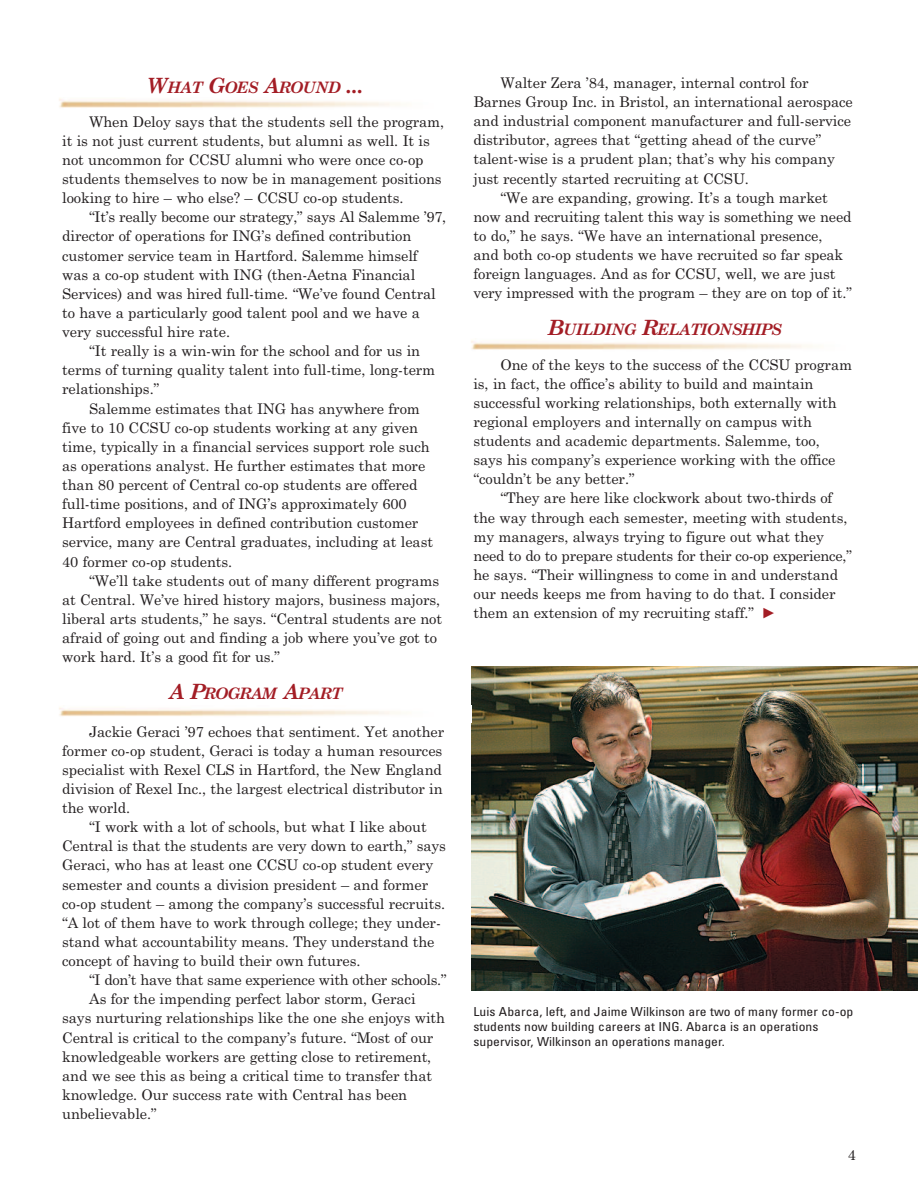
<style>
.page{position:relative;width:918px;height:1188px;background:#fff}
.page>*{position:absolute;margin:0;border:0;box-sizing:border-box;transform-origin:0 0}
.t1{font:italic 700 15.75px "Century Schoolbook";letter-spacing:-.045em;color:#a31d25}
.t2{font:italic 700 15.75px "Century Schoolbook";letter-spacing:-.07em;color:#a31d25}
.t3{font:14.7px/19px "Century Schoolbook";letter-spacing:-.005em;color:#231f20}
.t4{font:14.7px "PI Xymbols Precision";color:#a31d25}
.t5{font:condensed 12.3px/14.9px "Univers";letter-spacing:.005em;color:#231f20;scale:1.1 1}
.s1{font-size:21px}
</style>
<div class="page">
<img style="left:59px;top:98px;width:342px;height:10px">
<img style="left:472px;top:666px;width:446px;height:324px">
<img style="left:59px;top:707px;width:342px;height:9px">
<img style="left:471px;top:340px;width:342px;height:10px">
<p class="t1" style="left:147px;top:78px;width:218px"><span class="s1">W</span>HAT <span class="s1">G</span>OES <span class="s1">A</span>ROUND <span class="s1">...</span></p>
<p class="t3" style="left:62px;top:112px;width:384px;text-indent:27px">When Deloy says that the students sell the program, it is not just current students, but alumni as well. It is not uncommon for CCSU alumni who were once co-op students themselves to now be in management positions looking to hire – who else? – CCSU co-op students.</p>
<p class="t3" style="left:89px;top:208px;width:359px">“It’s really become our strategy,” says Al Salemme ’97,</p>
<p class="t3" style="left:62px;top:227px;width:351px">director of operations for ING’s defined contribution</p>
<p class="t3" style="left:62px;top:246px;width:357px">customer service team in Hartford. Salemme himself</p>
<p class="t3" style="left:62px;top:265px;width:355px">was a co-op student with ING (then-Aetna Financial</p>
<p class="t3" style="left:62px;top:284px;width:375px">Services) and was hired full-time. “We’ve found Central</p>
<p class="t3" style="left:62px;top:303px;width:359px">to have a particularly good talent pool and we have a</p>
<p class="t3" style="left:62px;top:323px;width:169px">very successful hire rate.</p>
<p class="t3" style="left:89px;top:342px;width:332px">“It really is a win-win for the school and for us in</p>
<p class="t3" style="left:62px;top:361px;width:375px">terms of turning quality talent into full-time, long-term</p>
<p class="t3" style="left:62px;top:380px;width:99px">relationships.”</p>
<p class="t3" style="left:89px;top:399px;width:332px">Salemme estimates that ING has anywhere from</p>
<p class="t3" style="left:62px;top:418px;width:357px">five to 10 CCSU co-op students working at any given</p>
<p class="t3" style="left:62px;top:437px;width:369px">time, typically in a financial services support role such</p>
<p class="t3" style="left:62px;top:456px;width:365px">as operations analyst. He further estimates that more</p>
<p class="t3" style="left:62px;top:476px;width:357px">than 80 percent of Central co-op students are offered</p>
<p class="t3" style="left:62px;top:495px;width:346px">full-time positions, and of ING’s approximately 600</p>
<p class="t3" style="left:62px;top:514px;width:358px">Hartford employees in defined contribution customer</p>
<p class="t3" style="left:62px;top:533px;width:372px">service, many are Central graduates, including at least</p>
<p class="t3" style="left:62px;top:552px;width:172px">40 former co-op students.</p>
<p class="t3" style="left:89px;top:571px;width:352px">“We’ll take students out of many different programs</p>
<p class="t3" style="left:62px;top:590px;width:380px">at Central. We’ve hired history majors, business majors,</p>
<p class="t3" style="left:62px;top:609px;width:381px">liberal arts students,” he says. “Central students are not</p>
<p class="t3" style="left:62px;top:629px;width:377px">afraid of going out and finding a job where you’ve got to</p>
<p class="t3" style="left:62px;top:648px;width:220px">work hard. It’s a good fit for us.”</p>
<p class="t2" style="left:169px;top:685px;width:175px"><span class="s1">A P</span>ROGRAM <span class="s1">A</span>PART</p>
<p class="t3" style="left:62px;top:722px;width:384px;text-indent:27px">Jackie Geraci ’97 echoes that sentiment. Yet another former co-op student, Geraci is today a human resources specialist with Rexel CLS in Hartford, the New England division of Rexel Inc., the largest electrical distributor in the world.</p>
<p class="t3" style="left:62px;top:817px;width:385px;text-indent:27px">“I work with a lot of schools, but what I like about Central is that the students are very down to earth,” says Geraci, who has at least one CCSU co-op student every semester and counts a division president – and former co-op student – among the company’s successful recruits. “A lot of them have to work through college; they under&shy;stand what accountability means. They understand the concept of having to build their own futures.</p>
<p class="t3" style="left:89px;top:971px;width:359px">“I don’t have that same experience with other schools.”</p>
<p class="t3" style="left:89px;top:990px;width:328px">As for the impending perfect labor storm, Geraci</p>
<p class="t3" style="left:62px;top:1009px;width:384px">says nurturing relationships like the one she enjoys with</p>
<p class="t3" style="left:62px;top:1028px;width:373px">Central is critical to the company’s future. “Most of our</p>
<p class="t3" style="left:62px;top:1047px;width:371px">knowledgeable workers are getting close to retirement,</p>
<p class="t3" style="left:62px;top:1066px;width:371px">and we see this as being a critical time to transfer that</p>
<p class="t3" style="left:62px;top:1085px;width:347px">knowledge. Our success rate with Central has been</p>
<p class="t3" style="left:62px;top:1104px;width:96px">unbelievable.”</p>
<p class="t3" style="left:500px;top:73px;width:310px">Walter Zera ’84, manager, internal control for</p>
<p class="t3" style="left:473px;top:92px;width:381px">Barnes Group Inc. in Bristol, an international aerospace</p>
<p class="t3" style="left:473px;top:112px;width:379px">and industrial component manufacturer and full-service</p>
<p class="t3" style="left:473px;top:131px;width:350px">distributor, agrees that “getting ahead of the curve”</p>
<p class="t3" style="left:473px;top:150px;width:363px">talent-wise is a prudent plan; that’s why his company</p>
<p class="t3" style="left:473px;top:169px;width:277px">just recently started recruiting at CCSU.</p>
<p class="t3" style="left:500px;top:188px;width:329px">“We are expanding, growing. It’s a tough market</p>
<p class="t3" style="left:473px;top:207px;width:380px">now and recruiting talent this way is something we need</p>
<p class="t3" style="left:473px;top:226px;width:351px">to do,” he says. “We have an international presence,</p>
<p class="t3" style="left:473px;top:245px;width:371px">and both co-op students we have recruited so far speak</p>
<p class="t3" style="left:473px;top:265px;width:364px">foreign languages. And as for CCSU, well, we are just</p>
<p class="t3" style="left:473px;top:284px;width:380px">very impressed with the program – they are on top of it.”</p>
<p class="t1" style="left:548px;top:321px;width:235px"><span class="s1">B</span>UILDING <span class="s1">R</span>ELATIONSHIPS</p>
<p class="t3" style="left:473px;top:355px;width:380px;text-indent:27px">One of the keys to the success of the CCSU program is, in fact, the office’s ability to build and maintain successful working relationships, both externally with regional employers and internally on campus with students and academic departments. Salemme, too, says his company’s experience working with the office “couldn’t be any better.”</p>
<p class="t3" style="left:473px;top:489px;width:380px;text-indent:27px">“They are here like clockwork about two-thirds of the way through each semester, meeting with students, my managers, always trying to figure out what they need to do to prepare students for their co-op experience,” he says. “Their willingness to come in and understand our needs keeps me from having to do that. I consider them an extension of my recruiting staff.”</p>
<p class="t4" style="left:761px;top:604px;width:16px">º</p>
<p class="t5" style="left:473px;top:1005px;width:347px">Luis Abarca, left, and Jaime Wilkinson are two of many former co-op students now building careers at ING. Abarca is an operations supervisor, Wilkinson an operations manager.</p>
<p class="t3" style="left:848px;top:1145px;width:10px">4</p>
</div>
